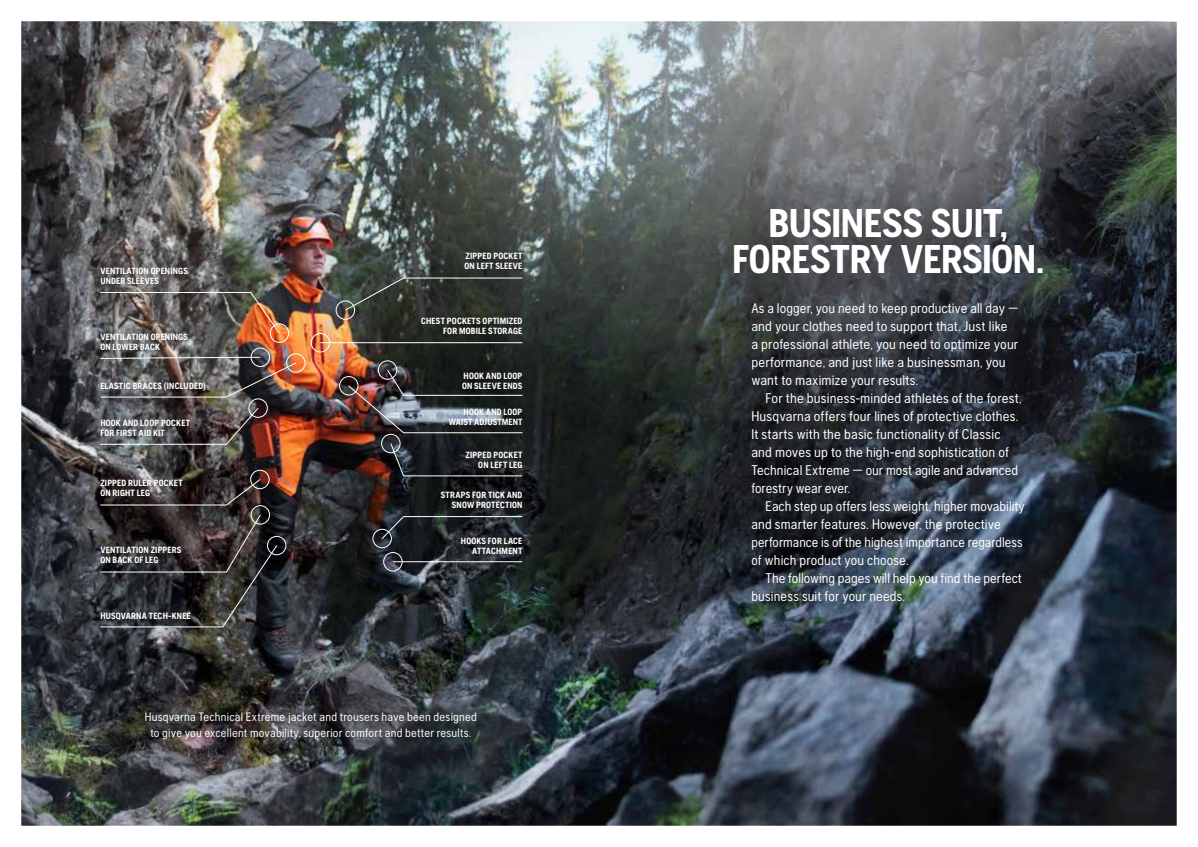
<style>
.page{position:relative;width:1198px;height:847px;background:#fff}
.page>*{position:absolute;margin:0;border:0;box-sizing:border-box;transform-origin:0 0}
.t1{font:700 40px/36.2px "Husqvarna Gothic";letter-spacing:-.01em;color:#fff;text-align:center}
.t2{font:14px/18px "Husqvarna Gothic";letter-spacing:.005em;color:#fff}
.t3{font:12.12px/16.2px "Husqvarna Gothic";letter-spacing:.015em;color:#fff;text-align:center}
.t4{font:700 9px/10px "Husqvarna Gothic";letter-spacing:.02em;color:#fff}
</style>
<div class="page">
<img style="left:21px;top:21px;width:1155px;height:805px">
<svg style="left:107px;top:670px;width:407px;height:112px;background:#393b3e"></svg>
<div style="left:457px;top:367px;width:70px;height:27px;background:#181716"></div>
<div style="left:436px;top:486px;width:91px;height:27px;background:#181716;opacity:.4"></div>
<div style="left:456px;top:532px;width:71px;height:27px;background:#181716;opacity:.4"></div>
<div style="left:461px;top:446px;width:66px;height:27px;background:#181716;opacity:.4"></div>
<div style="left:416px;top:312px;width:111px;height:27px;background:#181716;opacity:.4"></div>
<div style="left:460px;top:247px;width:67px;height:27px;background:#181716;opacity:.4"></div>
<div style="left:96px;top:414px;width:98px;height:27px;background:#181716;opacity:.4"></div>
<div style="left:96px;top:377px;width:114px;height:18px;background:#181716;opacity:.4"></div>
<div style="left:95px;top:328px;width:97px;height:27px;background:#181716;opacity:.4"></div>
<div style="left:95px;top:262px;width:97px;height:27px;background:#181716;opacity:.4"></div>
<div style="left:95px;top:541px;width:91px;height:27px;background:#181716;opacity:.4"></div>
<div style="left:96px;top:607px;width:99px;height:17px;background:#181716;opacity:.4"></div>
<div style="left:95px;top:474px;width:92px;height:27px;background:#181716;opacity:.4"></div>
<div style="left:444px;top:403px;width:83px;height:27px;background:#181716"></div>
<div style="left:698px;top:172px;width:382px;height:143px;background:#181716;opacity:.75"></div>
<svg style="left:722px;top:275px;width:329px;height:357px;background:#2e353e"></svg>
<div style="left:270px;top:324px;width:19px;height:19px;border:1px solid #fff;border-radius:50%"></div>
<div style="left:378px;top:360px;width:19px;height:20px;border:1px solid #fff;border-radius:50%"></div>
<div style="left:251px;top:348px;width:19px;height:19px;border:1px solid #fff;border-radius:50%"></div>
<div style="left:286px;top:353px;width:19px;height:20px;border:1px solid #fff;border-radius:50%"></div>
<div style="left:248px;top:398px;width:20px;height:20px;border:1px solid #fff;border-radius:50%"></div>
<div style="left:250px;top:470px;width:19px;height:19px;border:1px solid #fff;border-radius:50%"></div>
<div style="left:251px;top:505px;width:19px;height:19px;border:1px solid #fff;border-radius:50%"></div>
<div style="left:373px;top:529px;width:19px;height:19px;border:1px solid #fff;border-radius:50%"></div>
<div style="left:383px;top:552px;width:19px;height:19px;border:1px solid #fff;border-radius:50%"></div>
<div style="left:267px;top:536px;width:19px;height:19px;border:1px solid #fff;border-radius:50%"></div>
<div style="left:381px;top:434px;width:19px;height:19px;border:1px solid #fff;border-radius:50%"></div>
<div style="left:336px;top:301px;width:19px;height:19px;border:1px solid #fff;border-radius:50%"></div>
<div style="left:339px;top:376px;width:19px;height:19px;border:1px solid #fff;border-radius:50%"></div>
<div style="left:311px;top:333px;width:19px;height:19px;border:1px solid #fff;border-radius:50%"></div>
<img style="left:99px;top:292px;width:182px;height:42px">
<svg style="left:99px;top:407px;width:160px;height:38px;background:#544f50"></svg>
<img style="left:99px;top:356px;width:198px;height:42px">
<svg style="left:99px;top:478px;width:162px;height:28px;background:#3a3333"></svg>
<svg style="left:344px;top:277px;width:179px;height:34px;background:#383d37"></svg>
<hr style="left:320px;top:342px;width:202px;height:1px;background:#fff">
<img style="left:347px;top:369px;width:176px;height:65px">
<svg style="left:390px;top:442px;width:133px;height:35px;background:#24272b"></svg>
<svg style="left:381px;top:516px;width:142px;height:24px;background:#2b2f33"></svg>
<hr style="left:393px;top:561px;width:129px;height:1px;background:#fff">
<svg style="left:99px;top:514px;width:179px;height:114px;background:#323032"></svg>
<p class="t4" style="left:100px;top:265px;width:89px">VENTILATION OPENINGS<br>UNDER SLEEVES</p>
<p class="t4" style="left:100px;top:331px;width:89px">VENTILATION OPENINGS<br>ON LOWER BACK</p>
<p class="t4" style="left:100px;top:381px;width:107px">ELASTIC BRACES (INCLUDED)</p>
<p class="t4" style="left:100px;top:417px;width:91px">HOOK AND LOOP POCKET<br>FOR FIRST AID KIT</p>
<p class="t4" style="left:100px;top:478px;width:84px">ZIPPED RULER POCKET<br>ON RIGHT LEG</p>
<p class="t4" style="left:100px;top:545px;width:83px">VENTILATION ZIPPERS<br>ON BACK OF LEG</p>
<p class="t4" style="left:100px;top:611px;width:92px">HUSQVARNA TECH-KNEE</p>
<p class="t4" style="left:464px;top:251px;width:59px">ZIPPED POCKET<br>ON LEFT SLEEVE</p>
<p class="t4" style="left:421px;top:316px;width:103px;text-align:right">CHEST POCKETS OPTIMIZED<br>FOR MOBILE STORAGE</p>
<p class="t4" style="left:462px;top:370px;width:62px">HOOK AND LOOP<br>ON SLEEVE ENDS</p>
<p class="t4" style="left:449px;top:407px;width:75px;text-align:right">HOOK AND LOOP<br>WAIST ADJUSTMENT</p>
<p class="t4" style="left:465px;top:450px;width:58px;text-align:right">ZIPPED POCKET<br>ON LEFT LEG</p>
<p class="t4" style="left:441px;top:490px;width:83px;text-align:right">STRAPS FOR TICK AND<br>SNOW PROTECTION</p>
<p class="t4" style="left:461px;top:535px;width:63px;text-align:right">HOOKS FOR LACE<br>ATTACHMENT</p>
<p class="t3" style="left:145px;top:709px;width:334px">Husqvarna Technical Extreme jacket and trousers have been designed to give you excellent movability, superior comfort and better results.</p>
<h1 class="t1" style="left:732px;top:204px;width:313px">BUSINESS SUIT,<br>FORESTRY VERSION.</h1>
<p class="t2" style="left:751px;top:299px;width:269px">As a logger, you need to keep productive all day — and your clothes need to support that. Just like<br>a professional athlete, you need to optimize your performance, and just like a businessman, you want to maximize your results.</p>
<p class="t2" style="left:751px;top:389px;width:272px;text-indent:14px">For the business-minded athletes of the forest, Husqvarna offers four lines of protective clothes.<br>It starts with the basic functionality of Classic and moves up to the high-end sophistication of Technical Extreme — our most agile and advanced forestry wear ever.</p>
<p class="t2" style="left:751px;top:497px;width:275px;text-indent:14px">Each step up offers less weight, higher movability and smarter features. However, the protective performance is of the highest importance regardless of which product you choose.</p>
<p class="t2" style="left:751px;top:569px;width:272px;text-indent:14px">The following pages will help you find the perfect business suit for your needs.</p>
</div>
